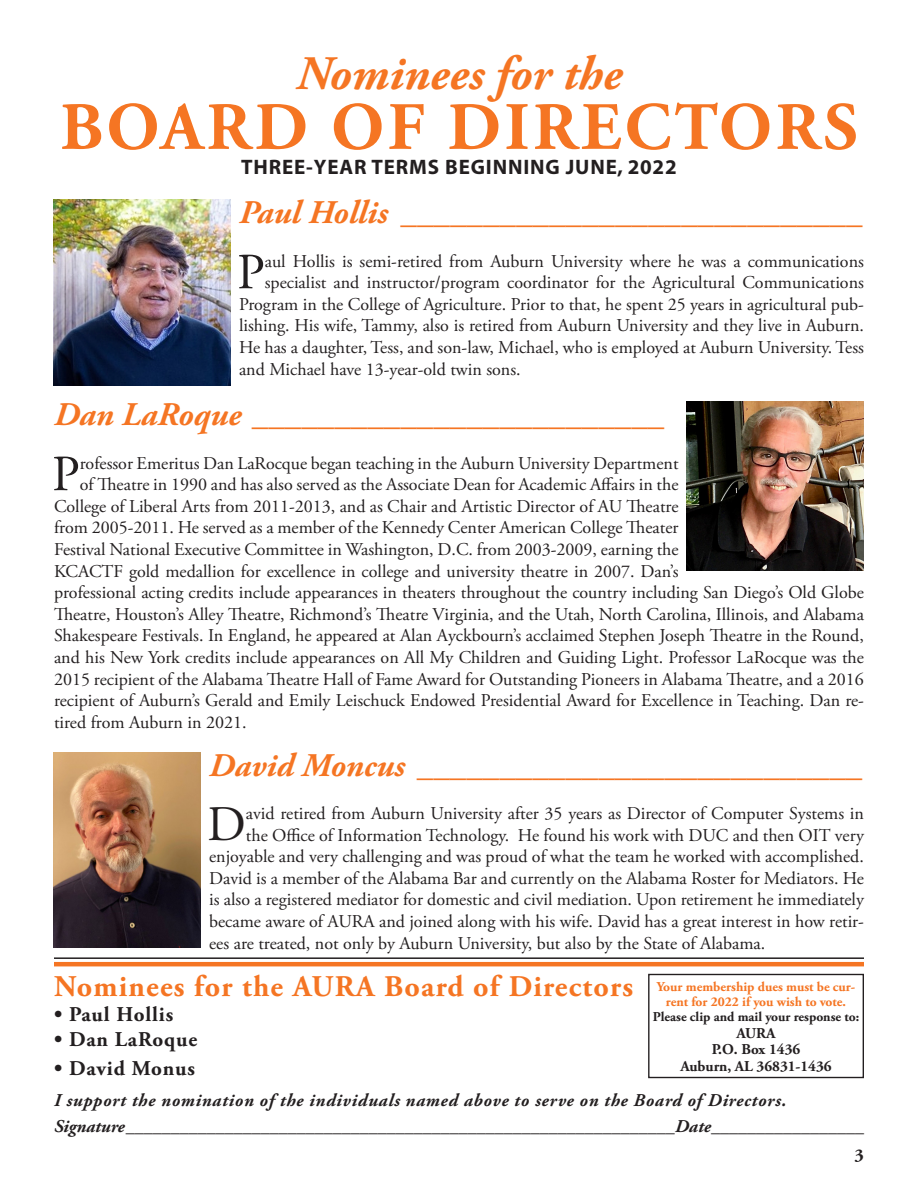
<style>
.page{position:relative;width:918px;height:1188px;background:#fff}
.page>*{position:absolute;margin:0;border:0;box-sizing:border-box;transform-origin:0 0}
.t1{font:700 67.5px "Adobe Garamond Pro";letter-spacing:.05em;color:#f57523}
.t2{font:50.55px "Adobe Garamond Pro";color:#231f20}
.t3{font:49.65px "Adobe Garamond Pro";color:#231f20}
.t4{font:italic 700 48px "Adobe Garamond Pro";color:#f57523}
.t5{font:italic 700 33px "Adobe Garamond Pro";color:#f57523}
.t6{font:700 30px "Adobe Garamond Pro";letter-spacing:.04em;color:#f57523}
.t7{font:700 21px "Myriad";letter-spacing:.04em;color:#231f20}
.t8{font:700 21px "Adobe Garamond Pro";letter-spacing:.04em;color:#231f20}
.t9{font:18px "Adobe Garamond Pro";color:#231f20}
.t10{font:italic 700 18px "Adobe Garamond Pro";color:#231f20}
.t11{font:italic 700 18px "Adobe Garamond Pro";letter-spacing:.04em;color:#231f20}
.t12{font:700 18px "Adobe Garamond Pro";color:#231f20}
.t13{font:700 15px "Adobe Garamond Pro";color:#231f20}
.t14{font:700 13.5px/14.9px "Adobe Garamond Pro";color:#f57523;text-align:center}
.s1{color:#231f20}
</style>
<div class="page">
<img style="left:54px;top:200px;width:176px;height:185px">
<img style="left:686px;top:401px;width:178px;height:170px">
<img style="left:54px;top:752px;width:146px;height:195px">
<hr style="left:54px;top:957px;width:810px;height:2px;background:#231f20">
<hr style="left:54px;top:962px;width:810px;height:4px;background:#f57523">
<div style="left:648px;top:974px;width:216px;height:104px;border:1px solid #231f20"></div>
<p class="t4" style="left:296px;top:46px;width:327px">Nominees for the</p>
<p class="t1" style="left:60px;top:88px;width:799px">BOARD OF DIRECTORS</p>
<p class="t7" style="left:241px;top:156px;width:437px">THREE-YEAR TERMS BEGINNING JUNE, 2022</p>
<p class="t5" style="left:239px;top:194px;width:625px">Paul Hollis ____________________________</p>
<p class="t2" style="left:237px;top:242px;width:29px">P</p>
<p class="t9" style="left:265px;top:250px;width:601px">aul Hollis is semi-retired from Auburn University where he was a communications</p>
<p class="t9" style="left:265px;top:272px;width:601px">specialist and instructor/program coordinator for the Agricultural Communications</p>
<p class="t9" style="left:239px;top:293px;width:626px">Program in the College of Agriculture. Prior to that, he spent 25 years in agricultural pub-</p>
<p class="t9" style="left:239px;top:315px;width:627px">lishing. His wife, Tammy, also is retired from Auburn University and they live in Auburn.</p>
<p class="t9" style="left:239px;top:337px;width:627px">He has a daughter, Tess, and son-law, Michael, who is employed at Auburn University. Tess</p>
<p class="t9" style="left:239px;top:358px;width:283px">and Michael have 13-year-old twin sons.</p>
<p class="t5" style="left:54px;top:396px;width:612px">Dan LaRoque _________________________</p>
<p class="t2" style="left:52px;top:444px;width:29px">P</p>
<p class="t9" style="left:80px;top:452px;width:600px">rofessor Emeritus Dan LaRocque began teaching in the Auburn University Department</p>
<p class="t9" style="left:80px;top:474px;width:600px">of Theatre in 1990 and has also served as the Associate Dean for Academic Affairs in the</p>
<p class="t9" style="left:54px;top:495px;width:626px">College of Liberal Arts from 2011-2013, and as Chair and Artistic Director of AU Theatre</p>
<p class="t9" style="left:54px;top:517px;width:626px">from 2005-2011. He served as a member of the Kennedy Center American College Theater</p>
<p class="t9" style="left:54px;top:538px;width:626px">Festival National Executive Committee in Washington, D.C. from 2003-2009, earning the</p>
<p class="t9" style="left:54px;top:560px;width:626px">KCACTF gold medallion for excellence in college and university theatre in 2007. Dan’s</p>
<p class="t9" style="left:54px;top:582px;width:811px">professional acting credits include appearances in theaters throughout the country including San Diego’s Old Globe</p>
<p class="t9" style="left:54px;top:603px;width:811px">Theatre, Houston’s Alley Theatre, Richmond’s Theatre Virginia, and the Utah, North Carolina, Illinois, and Alabama</p>
<p class="t9" style="left:54px;top:625px;width:811px">Shakespeare Festivals. In England, he appeared at Alan Ayckbourn’s acclaimed Stephen Joseph Theatre in the Round,</p>
<p class="t9" style="left:54px;top:646px;width:812px">and his New York credits include appearances on All My Children and Guiding Light. Professor LaRocque was the</p>
<p class="t9" style="left:54px;top:668px;width:811px">2015 recipient of the Alabama Theatre Hall of Fame Award for Outstanding Pioneers in Alabama Theatre, and a 2016</p>
<p class="t9" style="left:54px;top:690px;width:812px">recipient of Auburn’s Gerald and Emily Leischuck Endowed Presidential Award for Excellence in Teaching. Dan re-</p>
<p class="t9" style="left:54px;top:711px;width:194px">tired from Auburn in 2021.</p>
<p class="t5" style="left:209px;top:747px;width:655px">David Moncus ___________________________</p>
<p class="t3" style="left:207px;top:794px;width:40px">D</p>
<p class="t9" style="left:246px;top:802px;width:620px">avid retired from Auburn University after 35 years as Director of Computer Systems in</p>
<p class="t9" style="left:246px;top:824px;width:620px">the Office of Information Technology. He found his work with DUC and then OIT very</p>
<p class="t9" style="left:209px;top:846px;width:656px">enjoyable and very challenging and was proud of what the team he worked with accomplished.</p>
<p class="t9" style="left:209px;top:867px;width:656px">David is a member of the Alabama Bar and currently on the Alabama Roster for Mediators. He</p>
<p class="t9" style="left:209px;top:889px;width:656px">is also a registered mediator for domestic and civil mediation. Upon retirement he immediately</p>
<p class="t9" style="left:209px;top:910px;width:656px">became aware of AURA and joined along with his wife. David has a great interest in how retir-</p>
<p class="t9" style="left:209px;top:932px;width:558px">ees are treated, not only by Auburn University, but also by the State of Alabama.</p>
<p class="t6" style="left:54px;top:969px;width:581px">Nominees for the AURA Board of Directors</p>
<p class="t8" style="left:54px;top:1002px;width:121px">• Paul Hollis</p>
<p class="t8" style="left:54px;top:1027px;width:145px">• Dan LaRoque</p>
<p class="t8" style="left:54px;top:1056px;width:143px">• David Monus</p>
<p class="t11" style="left:54px;top:1090px;width:734px">I support the nomination of the individuals named above to serve on the Board of Directors.</p>
<p class="t10" style="left:54px;top:1116px;width:811px">Signature_____________________________________________________________Date_________________</p>
<p class="t14" style="left:653px;top:980px;width:208px">Your membership dues must be cur&shy;rent for 2022 if you wish to vote.<br><span class="s1">Please clip and mail your response to:</span></p>
<p class="t13" style="left:737px;top:1024px;width:41px">AURA</p>
<p class="t13" style="left:712px;top:1041px;width:90px">P.O. Box 1436</p>
<p class="t13" style="left:680px;top:1057px;width:153px">Auburn, AL 36831-1436</p>
<p class="t12" style="left:855px;top:1145px;width:11px">3</p>
</div>
